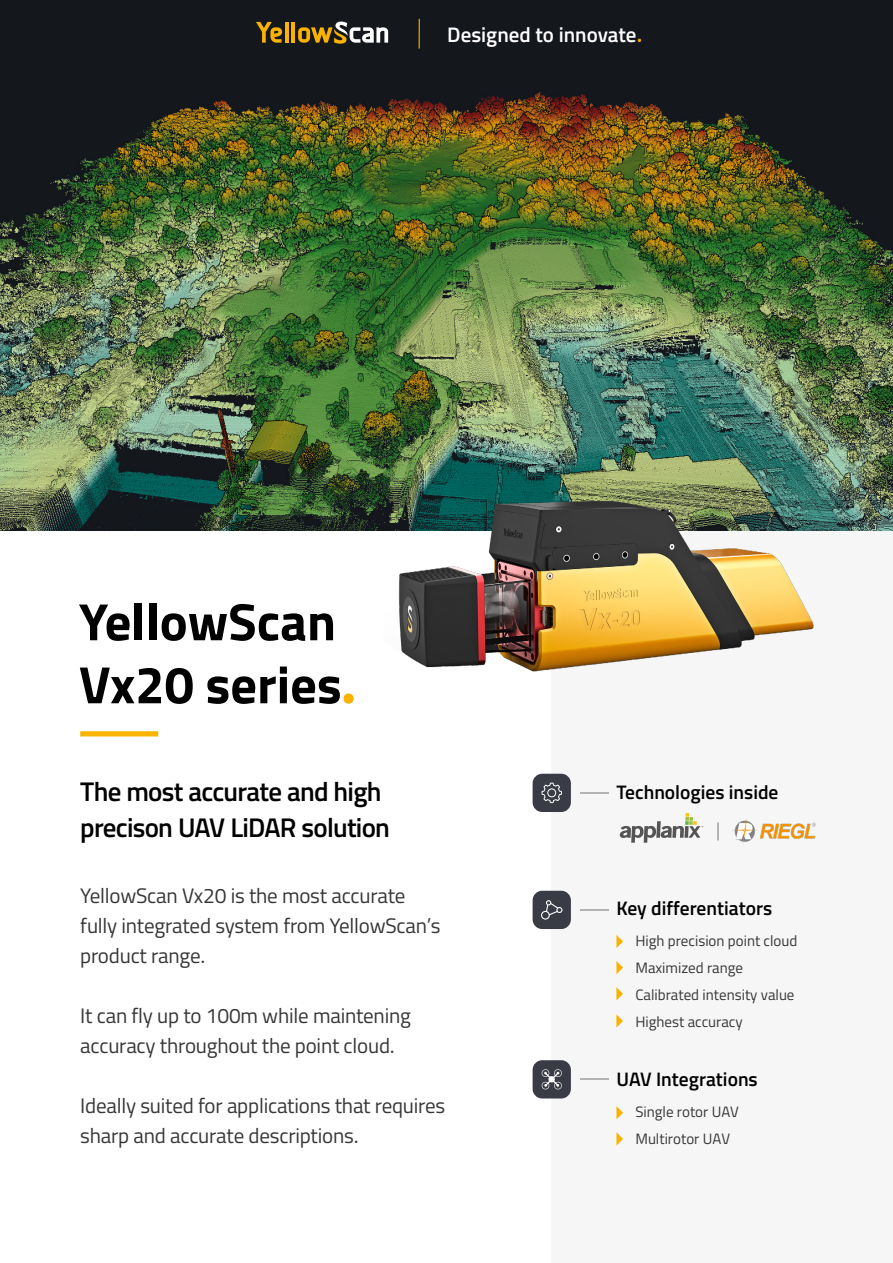
<style>
.page{position:relative;width:893px;height:1263px;background:#fff}
.page>*{position:absolute;margin:0;border:0;box-sizing:border-box;transform-origin:0 0}
.t1{font:700 52.5px/63px "Titillium Web";color:#000}
.t2{font:600 27px/36px "Titillium Web";letter-spacing:-.03em;color:#000}
.t3{font:21px/30px "Titillium Web";letter-spacing:-.01em;color:#373739}
.t4{font:600 21px "Titillium Web";color:#fff}
.t5{font:600 19.5px "Titillium Web";color:#000}
.t6{font:18px "Minion Pro";color:#87888a}
.t7{font:15px/27px "Titillium Web";color:#373739}
.s1{font-family:"Calibri";font-weight:700;color:#f9b200}
.s2{font-family:"Montserrat";color:#f9b200}
</style>
<div class="page">
<div style="left:552px;top:530px;width:341px;height:733px;background:#f6f6f6"></div>
<img style="left:0;top:0;width:893px;height:530px">
<img style="left:0;top:0;width:1px;height:231px">
<hr style="left:580px;top:792px;width:28px;height:2px;background:#b1b3b4">
<hr style="left:580px;top:909px;width:28px;height:2px;background:#b1b3b4">
<hr style="left:580px;top:1078px;width:28px;height:2px;background:#b1b3b4">
<img style="left:254px;top:418px;width:639px;height:254px">
<svg style="left:616px;top:935px;width:7px;height:13px"></svg>
<svg style="left:616px;top:961px;width:7px;height:13px"></svg>
<svg style="left:616px;top:987px;width:7px;height:13px"></svg>
<svg style="left:616px;top:1014px;width:7px;height:13px"></svg>
<svg style="left:616px;top:1106px;width:7px;height:13px"></svg>
<svg style="left:616px;top:1132px;width:7px;height:13px"></svg>
<svg style="left:620px;top:813px;width:83px;height:30px"></svg>
<img style="left:732px;top:818px;width:84px;height:25px">
<div style="left:80px;top:731px;width:78px;height:5px;background:#f9b400"></div>
<div style="left:533px;top:774px;width:38px;height:38px;background:#393b45;border-radius:10px"></div>
<svg style="left:541px;top:783px;width:21px;height:20px"></svg>
<div style="left:533px;top:891px;width:38px;height:38px;background:#393b45;border-radius:10px"></div>
<svg style="left:541px;top:900px;width:21px;height:19px"></svg>
<div style="left:533px;top:1060px;width:38px;height:38px;background:#393b45;border-radius:10px"></div>
<svg style="left:542px;top:1069px;width:20px;height:20px"></svg>
<svg style="left:256px;top:22px;width:26px;height:21px"></svg>
<hr style="left:285px;top:22px;width:3px;height:21px;background:#f9b200">
<hr style="left:292px;top:22px;width:3px;height:21px;background:#f9b200">
<svg style="left:298px;top:22px;width:90px;height:22px"></svg>
<hr style="left:419px;top:19px;width:1px;height:30px;background:#f9b200">
<p class="t4" style="left:447px;top:19px;width:196px">Designed to innovate<span class="s1">.</span></p>
<h1 class="t1" style="left:79px;top:588px;width:278px">YellowScan<br>Vx20 series<span class="s2">.</span></h1>
<p class="t2" style="left:80px;top:772px;width:311px">The most accurate and high precison UAV LiDAR solution</p>
<p class="t5" style="left:616px;top:778px;width:164px">Technologies inside</p>
<p class="t6" style="left:716px;top:818px;width:6px">|</p>
<p class="t3" style="left:80px;top:880px;width:362px">YellowScan Vx20 is the most accurate fully integrated system from YellowScan’s product range.</p>
<p class="t3" style="left:80px;top:1000px;width:332px">It can fly up to 100m while maintening accuracy throughout the point cloud.</p>
<p class="t3" style="left:80px;top:1090px;width:367px">Ideally suited for applications that requires sharp and accurate descriptions.</p>
<p class="t5" style="left:616px;top:893px;width:157px">Key differentiators</p>
<p class="t7" style="left:635px;top:926px;width:164px">High precision point cloud<br>Maximized range<br>Calibrated intensity value<br>Highest accuracy</p>
<p class="t5" style="left:616px;top:1064px;width:143px">UAV Integrations</p>
<p class="t7" style="left:635px;top:1097px;width:105px">Single rotor UAV<br>Multirotor UAV</p>
</div>
